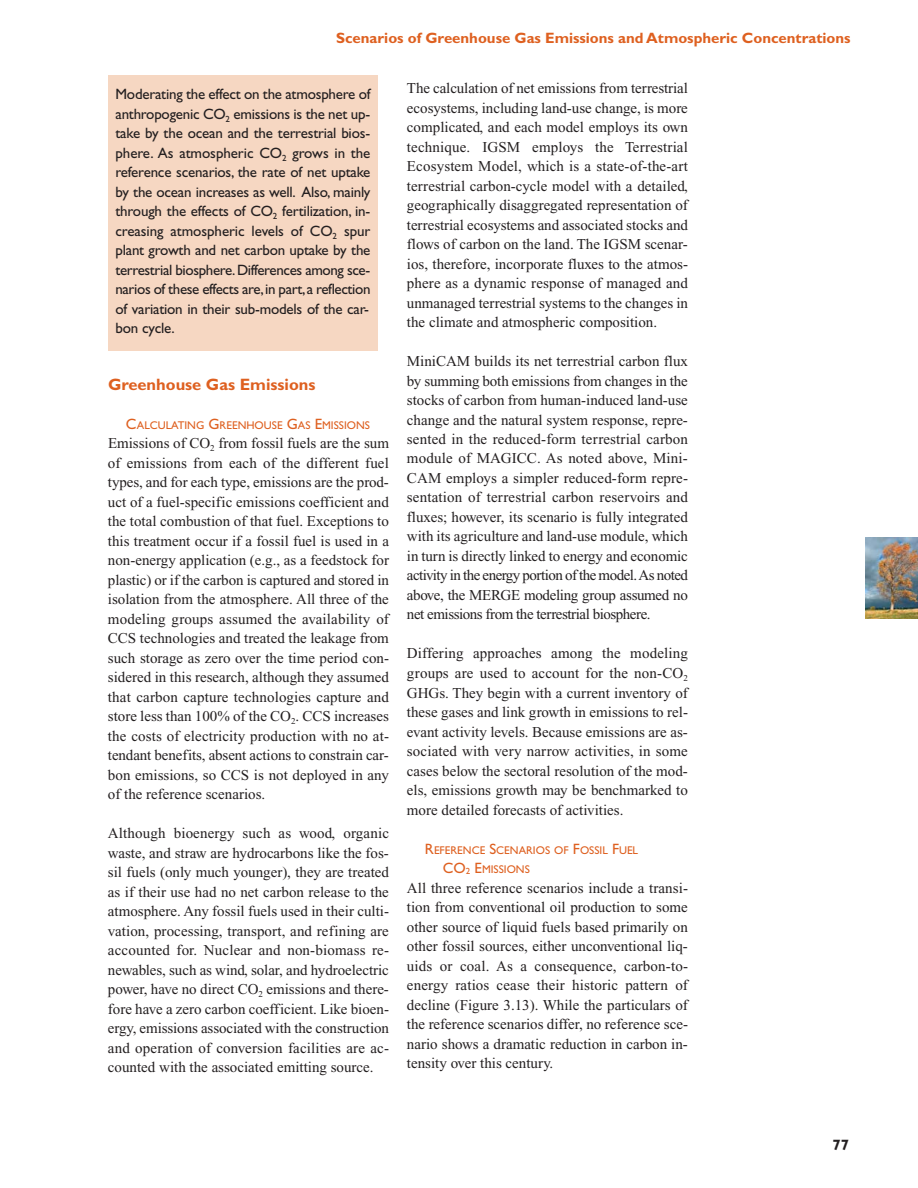
<style>
.page{position:relative;width:918px;height:1188px;background:#fff}
.page>*{position:absolute;margin:0;border:0;box-sizing:border-box;transform-origin:0 0}
.t1{font:700 16.5px "Gill Sans";color:#de6020}
.t2{font:15px/19.5px "Times New Roman";color:#231f20;text-align:justify}
.t3{font:15px/19.5px "Gill Sans";letter-spacing:-.015em;color:#231f20;text-align:justify}
.t4{font:700 15px "Gill Sans";color:#de6020}
.t5{font:700 15px "Gill Sans";color:#231f20}
.t6{font:11.25px/19.5px "Gill Sans";color:#de6020}
.s1{font-size:15px}
.s2{font-size:9px}
</style>
<div class="page">
<img style="left:866px;top:538px;width:52px;height:81px">
<div style="left:108px;top:75px;width:270px;height:276px;background:#f6d7c2"></div>
<p class="t4" style="left:336px;top:33px;width:516px">Scenarios of Greenhouse Gas Emissions and Atmospheric Concentrations</p>
<p class="t3" style="left:115px;top:86px;width:257px">Moderating the effect on the atmosphere of anthropogenic CO<sub>2</sub> emissions is the net up&shy;take by the ocean and the terrestrial bios&shy;phere. As atmospheric CO<sub>2</sub> grows in the reference scenarios, the rate of net uptake by the ocean increases as well. Also, mainly through the effects of CO<sub>2</sub> fertilization, in&shy;creasing atmospheric levels of CO<sub>2</sub> spur plant growth and net carbon uptake by the terrestrial biosphere. Differences among sce&shy;narios of these effects are, in part, a reflection of variation in their sub-models of the car&shy;bon cycle.</p>
<p class="t1" style="left:108px;top:378px;width:209px">Greenhouse Gas Emissions</p>
<p class="t6" style="left:126px;top:416px;width:246px"><span class="s1">C</span>ALCULATING <span class="s1">G</span>REENHOUSE <span class="s1">G</span>AS <span class="s1">E</span>MISSIONS</p>
<p class="t2" style="left:108px;top:435px;width:283px">Emissions of CO<sub>2</sub> from fossil fuels are the sum of emissions from each of the different fuel types, and for each type, emissions are the prod&shy;uct of a fuel-specific emissions coefficient and the total combustion of that fuel. Exceptions to this treatment occur if a fossil fuel is used in a non-energy application (e.g., as a feedstock for plastic) or if the carbon is captured and stored in isolation from the atmosphere. All three of the modeling groups assumed the availability of CCS technologies and treated the leakage from such storage as zero over the time period con&shy;sidered in this research, although they assumed that carbon capture technologies capture and store less than 100% of the CO<sub>2</sub>. CCS increases the costs of electricity production with no at&shy;tendant benefits, absent actions to constrain car&shy;bon emissions, so CCS is not deployed in any of the reference scenarios.</p>
<p class="t2" style="left:108px;top:825px;width:283px">Although bioenergy such as wood, organic waste, and straw are hydrocarbons like the fos&shy;sil fuels (only much younger), they are treated as if their use had no net carbon release to the atmosphere. Any fossil fuels used in their culti&shy;vation, processing, transport, and refining are accounted for. Nuclear and non-biomass re&shy;newables, such as wind, solar, and hydroelectric power, have no direct CO<sub>2</sub> emissions and there&shy;fore have a zero carbon coefficient. Like bioen&shy;ergy, emissions associated with the construction and operation of conversion facilities are ac&shy;counted with the associated emitting source.</p>
<p class="t2" style="left:407px;top:80px;width:283px">The calculation of net emissions from terrestrial ecosystems, including land-use change, is more complicated, and each model employs its own technique. IGSM employs the Terrestrial Ecosystem Model, which is a state-of-the-art terrestrial carbon-cycle model with a detailed, geographically disaggregated representation of terrestrial ecosystems and associated stocks and flows of carbon on the land. The IGSM scenar&shy;ios, therefore, incorporate fluxes to the atmos&shy;phere as a dynamic response of managed and unmanaged terrestrial systems to the changes in the climate and atmospheric composition.</p>
<p class="t2" style="left:407px;top:353px;width:283px">MiniCAM builds its net terrestrial carbon flux by summing both emissions from changes in the stocks of carbon from human-induced land-use change and the natural system response, repre&shy;sented in the reduced-form terrestrial carbon module of MAGICC. As noted above, Mini-CAM employs a simpler reduced-form repre&shy;sentation of terrestrial carbon reservoirs and fluxes; however, its scenario is fully integrated with its agriculture and land-use module, which in turn is directly linked to energy and economic activity in the energy portion of the model. As noted above, the MERGE modeling group assumed no net emissions from the terrestrial biosphere.</p>
<p class="t2" style="left:407px;top:645px;width:283px">Differing approaches among the modeling groups are used to account for the non-CO<sub>2<br></sub>GHGs. They begin with a current inventory of these gases and link growth in emissions to rel&shy;evant activity levels. Because emissions are as&shy;sociated with very narrow activities, in some cases below the sectoral resolution of the mod&shy;els, emissions growth may be benchmarked to more detailed forecasts of activities.</p>
<p class="t6" style="left:443px;top:841px;width:197px;text-indent:-18px"><span class="s1">R</span>EFERENCE <span class="s1">S</span>CENARIOS OF <span class="s1">F</span>OSSIL <span class="s1">F</span>UEL<br><span class="s1">CO</span><span class="s2">2</span> <span class="s1">E</span>MISSIONS</p>
<p class="t2" style="left:407px;top:879px;width:283px">All three reference scenarios include a transi&shy;tion from conventional oil production to some other source of liquid fuels based primarily on other fossil sources, either unconventional liq&shy;uids or coal. As a consequence, carbon-to&shy;energy ratios cease their historic pattern of decline (Figure 3.13). While the particulars of the reference scenarios differ, no reference sce&shy;nario shows a dramatic reduction in carbon in&shy;tensity over this century.</p>
<p class="t5" style="left:832px;top:1140px;width:18px">77</p>
</div>
